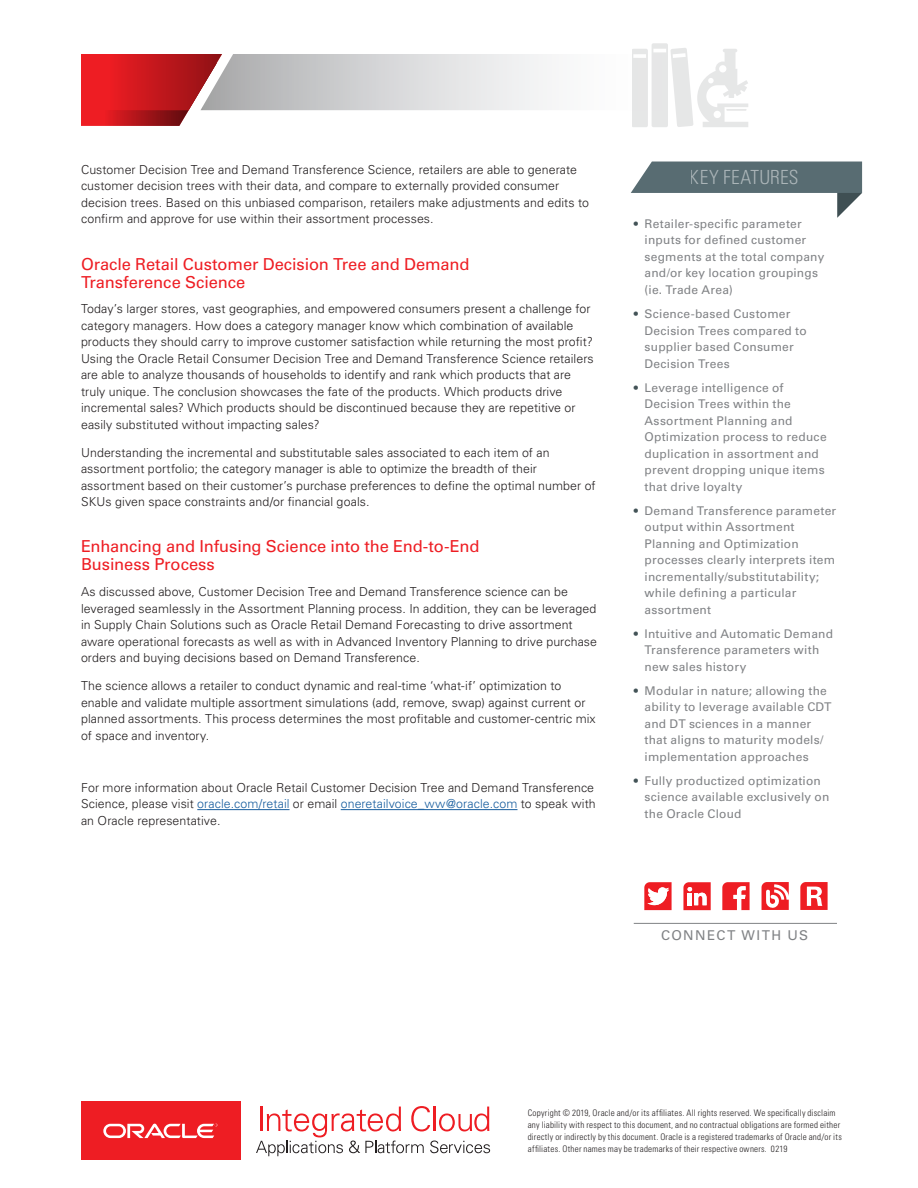
<style>
.page{position:relative;width:918px;height:1188px;background:#fff}
.page>*{position:absolute;margin:0;border:0;box-sizing:border-box;transform-origin:0 0}
.t1{font:300 condensed 19.5px "Univers LT Std";letter-spacing:.015em;color:#fff}
.Red_Subhead_Large{font:16.5px/18px "Univers LT Std";letter-spacing:-.005em;color:#ee1d23}
.Quotes{font:13.5px "Univers LT Std";letter-spacing:.105em;color:#808285}
.Also_Viewed_Links{font:300 12.3px/16.5px "Univers LT Std";letter-spacing:.005em;color:#231f20}
.Quotes-2{font:12px/16.5px "Univers LT Std";letter-spacing:.015em;color:#808285}
.Body_Text{font:300 condensed 9px/12px "Univers LT Std";letter-spacing:.025em;color:#231f20}
.s1{color:#175d9e}
.s2{color:#435357}
</style>
<div class="page">
<hr style="left:197px;top:809px;width:93px;height:1px;background:#175d9e">
<hr style="left:341px;top:809px;width:177px;height:1px;background:#175d9e">
<div style="left:81px;top:1102px;width:159px;height:58px;background:#ee1d23"></div>
<svg style="left:103px;top:1124px;width:115px;height:14px"></svg>
<hr style="left:634px;top:923px;width:203px;height:1px;background:#808285">
<svg style="left:722px;top:882px;width:28px;height:28px"></svg>
<svg style="left:800px;top:882px;width:28px;height:28px"></svg>
<svg style="left:762px;top:882px;width:27px;height:28px"></svg>
<svg style="left:644px;top:882px;width:28px;height:28px"></svg>
<svg style="left:256px;top:1106px;width:234px;height:50px"></svg>
<svg style="left:631px;top:162px;width:231px;height:56px"></svg>
<svg style="left:81px;top:43px;width:667px;height:84px"></svg>
<svg style="left:683px;top:882px;width:28px;height:28px"></svg>
<p class="Also_Viewed_Links" style="left:81px;top:161px;width:510px">Customer Decision Tree and Demand Transference Science, retailers are able to generate customer decision trees with their data, and compare to externally provided consumer decision trees. Based on this unbiased comparison, retailers make adjustments and edits to confirm and approve for use within their assortment processes.</p>
<p class="Red_Subhead_Large" style="left:81px;top:255px;width:390px">Oracle Retail Customer Decision Tree and Demand<br>Transference Science</p>
<p class="Also_Viewed_Links" style="left:81px;top:301px;width:514px">Today’s larger stores, vast geographies, and empowered consumers present a challenge for category managers. How does a category manager know which combination of available products they should carry to improve customer satisfaction while returning the most profit?<br>Using the Oracle Retail Consumer Decision Tree and Demand Transference Science retailers are able to analyze thousands of households to identify and rank which products that are truly unique. The conclusion showcases the fate of the products. Which products drive incremental sales? Which products should be discontinued because they are repetitive or easily substituted without impacting sales?</p>
<p class="Also_Viewed_Links" style="left:81px;top:444px;width:516px">Understanding the incremental and substitutable sales associated to each item of an assortment portfolio; the category manager is able to optimize the breadth of their assortment based on their customer’s purchase preferences to define the optimal number of SKUs given space constraints and/or financial goals.</p>
<p class="Red_Subhead_Large" style="left:81px;top:538px;width:400px">Enhancing and Infusing Science into the End-to-End<br>Business Process</p>
<p class="Also_Viewed_Links" style="left:81px;top:583px;width:518px">As discussed above, Customer Decision Tree and Demand Transference science can be leveraged seamlessly in the Assortment Planning process. In addition, they can be leveraged in Supply Chain Solutions such as Oracle Retail Demand Forecasting to drive assortment aware operational forecasts as well as with in Advanced Inventory Planning to drive purchase orders and buying decisions based on Demand Transference.</p>
<p class="Also_Viewed_Links" style="left:81px;top:678px;width:516px">The science allows a retailer to conduct dynamic and real-time ‘what-if’ optimization to enable and validate multiple assortment simulations (add, remove, swap) against current or planned assortments. This process determines the most profitable and customer-centric mix of space and inventory.</p>
<p class="Also_Viewed_Links" style="left:81px;top:779px;width:516px">For more information about Oracle Retail Customer Decision Tree and Demand Transference<br>Science, please visit <span class="s1">oracle.com/retail</span> or email <span class="s1">oneretailvoice_ww@oracle.com</span> to speak with an Oracle representative.</p>
<h1 class="t1" style="left:690px;top:166px;width:110px">KEY FEATURES</h1>
<p class="Quotes-2" style="left:645px;top:216px;width:181px;text-indent:-11px"><span class="s2">•</span> Retailer-specific parameter inputs for defined customer segments at the total company and/or key location groupings (ie. Trade Area)</p>
<p class="Quotes-2" style="left:645px;top:306px;width:164px;text-indent:-11px"><span class="s2">•</span> Science-based Customer<br>Decision Trees compared to supplier based Consumer<br>Decision Trees</p>
<p class="Quotes-2" style="left:645px;top:379px;width:184px;text-indent:-11px"><span class="s2">•</span> Leverage intelligence of<br>Decision Trees within the<br>Assortment Planning and<br>Optimization process to reduce duplication in assortment and prevent dropping unique items that drive loyalty</p>
<p class="Quotes-2" style="left:645px;top:502px;width:193px;text-indent:-11px"><span class="s2">•</span> Demand Transference parameter output within Assortment<br>Planning and Optimization processes clearly interprets item incrementally/substitutability; while defining a particular assortment</p>
<p class="Quotes-2" style="left:645px;top:625px;width:190px;text-indent:-11px"><span class="s2">•</span> Intuitive and Automatic Demand<br>Transference parameters with new sales history</p>
<p class="Quotes-2" style="left:645px;top:682px;width:189px;text-indent:-11px"><span class="s2">•</span> Modular in nature; allowing the ability to leverage available CDT and DT sciences in a manner that aligns to maturity models/ implementation approaches</p>
<p class="Quotes-2" style="left:645px;top:772px;width:186px;text-indent:-11px"><span class="s2">•</span> Fully productized optimization science available exclusively on the Oracle Cloud</p>
<p class="Quotes" style="left:661px;top:928px;width:149px">CONNECT WITH US</p>
<p class="Body_Text" style="left:528px;top:1107px;width:316px">Copyright © 2019, Oracle and/or its affiliates. All rights reserved. We specifically disclaim any liability with respect to this document, and no contractual obligations are formed either directly or indirectly by this document. Oracle is a registered trademarks of Oracle and/or its affiliates. Other names may be trademarks of their respective owners. 0219</p>
</div>
